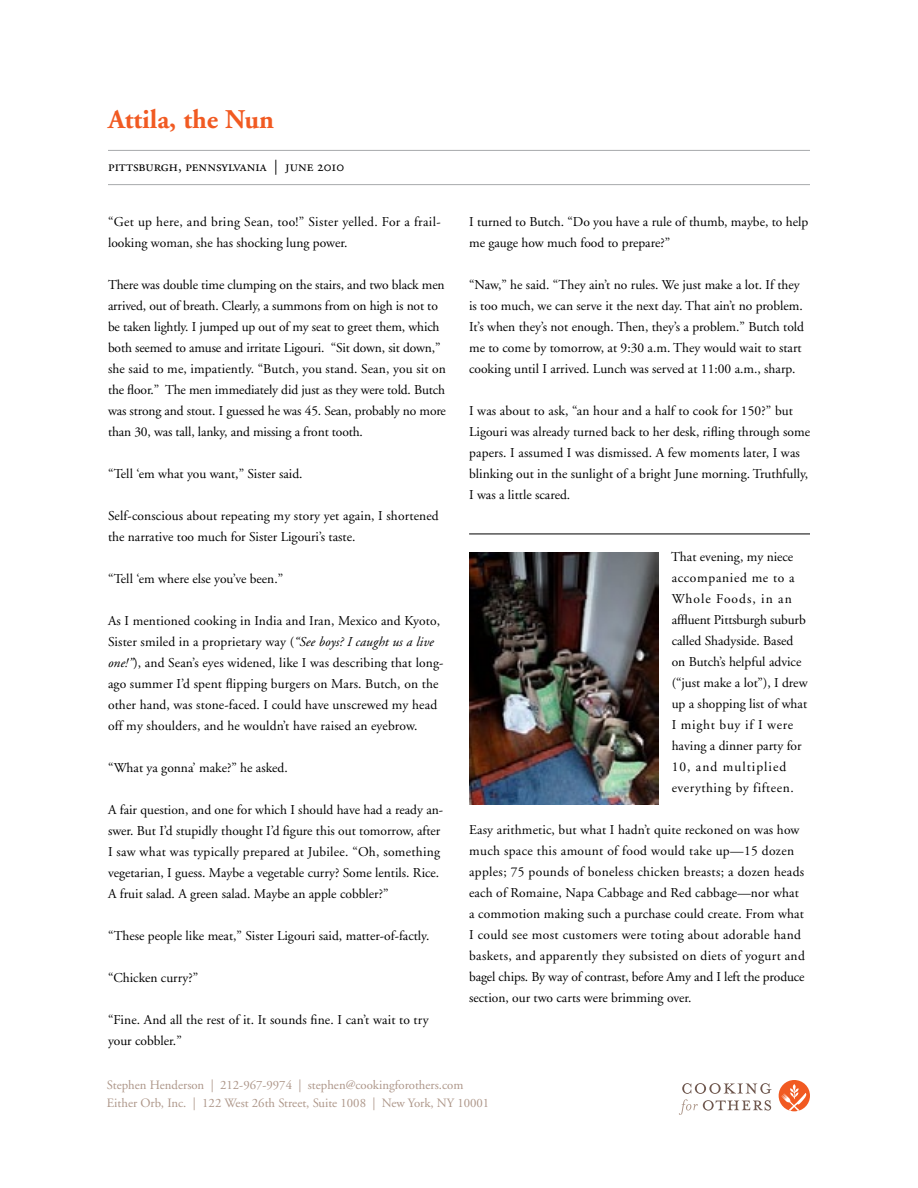
<style>
.page{position:relative;width:918px;height:1188px;background:#fff}
.page>*{position:absolute;margin:0;border:0;box-sizing:border-box;transform-origin:0 0}
.t1{font:700 27px "Adobe Garamond";color:#f15a22}
.t2{font:15px "Adobe Garamond Regular SC";color:#000}
.t3{font:13.5px/21px "Adobe Garamond";color:#000}
.t4{font:12.75px/18px "Adobe Garamond";color:#ad9689}
.s1{font-style:italic}
</style>
<div class="page">
<hr style="left:108px;top:150px;width:702px;height:1px;background:#a7a9ac">
<hr style="left:108px;top:184px;width:702px;height:1px;background:#a7a9ac">
<svg style="left:679px;top:1083px;width:93px;height:32px"></svg>
<div style="left:779px;top:1080px;width:31px;height:31px;background:#f15a22;border-radius:50%"></div>
<svg style="left:781px;top:1084px;width:27px;height:27px"></svg>
<hr style="left:469px;top:534px;width:341px;height:1px;background:#000">
<img style="left:469px;top:553px;width:189px;height:252px">
<h1 class="t1" style="left:108px;top:104px;width:168px">Attila, the Nun</h1>
<p class="t2" style="left:108px;top:158px;width:238px">pittsburgh, pennsylvania | june 2010</p>
<p class="t3" style="left:108px;top:211px;width:334px">“Get up here, and bring Sean, too!” Sister yelled. For a frail&shy;looking woman, she has shocking lung power.</p>
<p class="t3" style="left:108px;top:274px;width:340px">There was double time clumping on the stairs, and two black men arrived, out of breath. Clearly, a summons from on high is not to be taken lightly. I jumped up out of my seat to greet them, which both seemed to amuse and irritate Ligouri. “Sit down, sit down,” she said to me, impatiently. “Butch, you stand. Sean, you sit on the floor.” The men immediately did just as they were told. Butch was strong and stout. I guessed he was 45. Sean, probably no more than 30, was tall, lanky, and missing a front tooth.</p>
<p class="t3" style="left:108px;top:463px;width:196px">“Tell ‘em what you want,” Sister said.</p>
<p class="t3" style="left:108px;top:505px;width:332px">Self-conscious about repeating my story yet again, I shortened the narrative too much for Sister Ligouri’s taste.</p>
<p class="t3" style="left:108px;top:568px;width:177px">“Tell ‘em where else you’ve been.”</p>
<p class="t3" style="left:108px;top:610px;width:337px">As I mentioned cooking in India and Iran, Mexico and Kyoto, Sister smiled in a proprietary way (<span class="s1">“See boys? I caught us a live one!”</span>), and Sean’s eyes widened, like I was describing that long&shy;ago summer I’d spent flipping burgers on Mars. Butch, on the other hand, was stone-faced. I could have unscrewed my head off my shoulders, and he wouldn’t have raised an eyebrow.</p>
<p class="t3" style="left:108px;top:758px;width:181px">“What ya gonna’ make?” he asked.</p>
<p class="t3" style="left:108px;top:800px;width:337px">A fair question, and one for which I should have had a ready an&shy;swer. But I’d stupidly thought I’d figure this out tomorrow, after I saw what was typically prepared at Jubilee. “Oh, something vegetarian, I guess. Maybe a vegetable curry? Some lentils. Rice.<br>A fruit salad. A green salad. Maybe an apple cobbler?”</p>
<p class="t3" style="left:108px;top:926px;width:323px">“These people like meat,” Sister Ligouri said, matter-of-factly.</p>
<p class="t3" style="left:108px;top:968px;width:92px">“Chicken curry?”</p>
<p class="t3" style="left:108px;top:1010px;width:322px">“Fine. And all the rest of it. It sounds fine. I can’t wait to try your cobbler.”</p>
<p class="t3" style="left:469px;top:211px;width:341px">I turned to Butch. “Do you have a rule of thumb, maybe, to help me gauge how much food to prepare?”</p>
<p class="t3" style="left:469px;top:274px;width:337px">“Naw,” he said. “They ain’t no rules. We just make a lot. If they is too much, we can serve it the next day. That ain’t no problem.<br>It’s when they’s not enough. Then, they’s a problem.” Butch told me to come by tomorrow, at 9:30 a.m. They would wait to start cooking until I arrived. Lunch was served at 11:00 a.m., sharp.</p>
<p class="t3" style="left:469px;top:400px;width:342px">I was about to ask, “an hour and a half to cook for 150?” but Ligouri was already turned back to her desk, rifling through some papers. I assumed I was dismissed. A few moments later, I was blinking out in the sunlight of a bright June morning. Truthfully, I was a little scared.</p>
<p class="t3" style="left:671px;top:547px;width:138px">That evening, my niece accompanied me to a<br>Whole Foods, in an affluent Pittsburgh suburb called Shadyside. Based on Butch’s helpful advice (“just make a lot”), I drew up a shopping list of what<br>I might buy if I were having a dinner party for<br>10, and multiplied everything by fifteen.</p>
<p class="t3" style="left:469px;top:820px;width:337px">Easy arithmetic, but what I hadn’t quite reckoned on was how much space this amount of food would take up—15 dozen apples; 75 pounds of boneless chicken breasts; a dozen heads each of Romaine, Napa Cabbage and Red cabbage—nor what a commotion making such a purchase could create. From what I could see most customers were toting about adorable hand baskets, and apparently they subsisted on diets of yogurt and bagel chips. By way of contrast, before Amy and I left the produce section, our two carts were brimming over.</p>
<p class="t4" style="left:107px;top:1077px;width:384px">Stephen Henderson | 212-967-9974 | stephen@cookingforothers.com<br>Either Orb, Inc. | 122 West 26th Street, Suite 1008 | New York, NY 10001</p>
</div>
